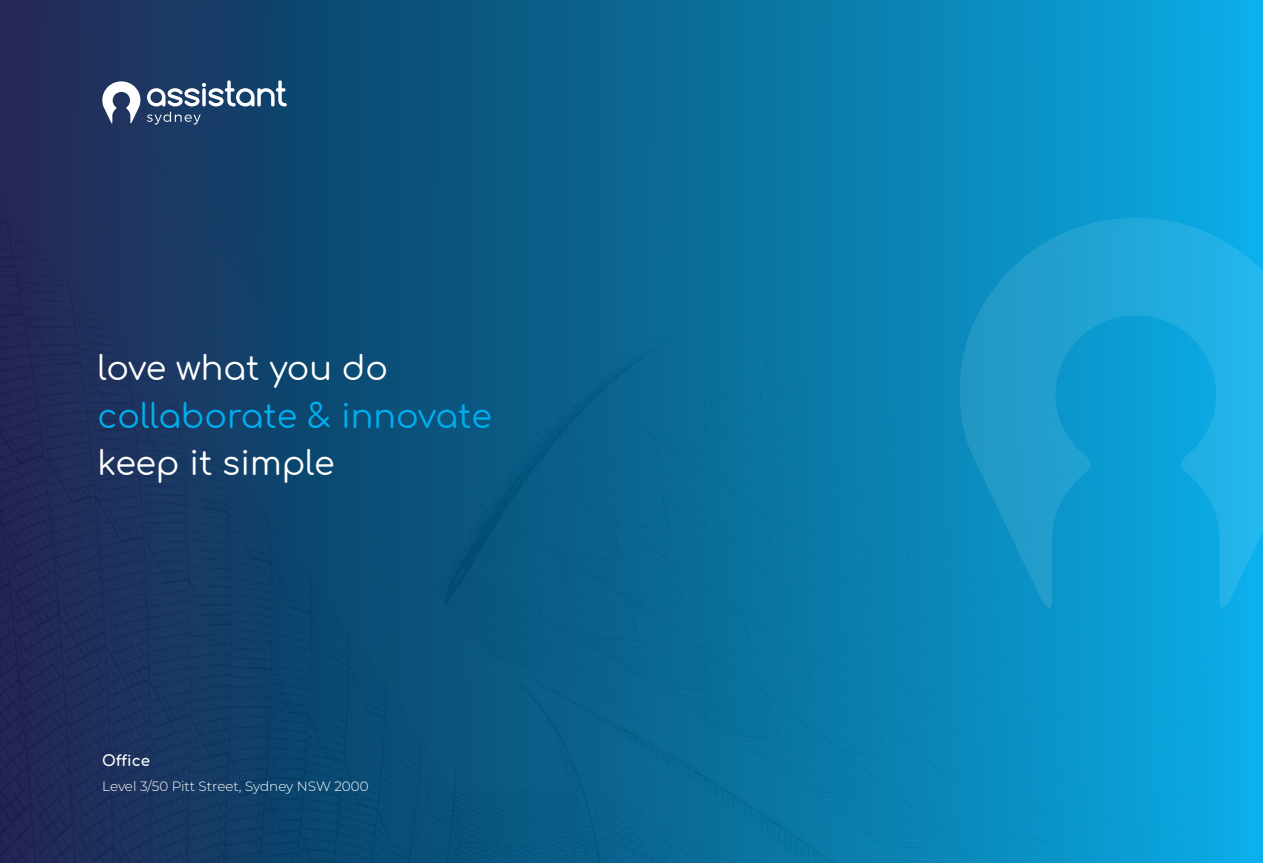
<style>
.page{position:relative;width:1263px;height:863px;background:#fff}
.page>*{position:absolute;margin:0;border:0;box-sizing:border-box;transform-origin:0 0}
.t1{font:33.45px "Comfortaa";color:#fff}
.t2{font:33.45px "Comfortaa";color:#00aeef}
.t3{font:700 15px "Comfortaa";color:#fff}
.t4{font:300 13.5px "Montserrat";color:#fff}
</style>
<div class="page">
<img style="left:0;top:0;width:1263px;height:862px">
<svg style="left:147px;top:80px;width:140px;height:26px"></svg>
<svg style="left:147px;top:112px;width:54px;height:12px"></svg>
<svg style="left:102px;top:81px;width:38px;height:43px"></svg>
<svg style="left:960px;top:218px;width:303px;height:399px"></svg>
<h1 class="t1" style="left:98px;top:337px;width:292px">love what you do</h1>
<h1 class="t2" style="left:98px;top:385px;width:396px">collaborate &amp; innovate</h1>
<h1 class="t1" style="left:98px;top:433px;width:239px">keep it simple</h1>
<p class="t3" style="left:102px;top:746px;width:49px">Office</p>
<p class="t4" style="left:102px;top:777px;width:268px">Level 3/50 Pitt Street, Sydney NSW 2000</p>
</div>
